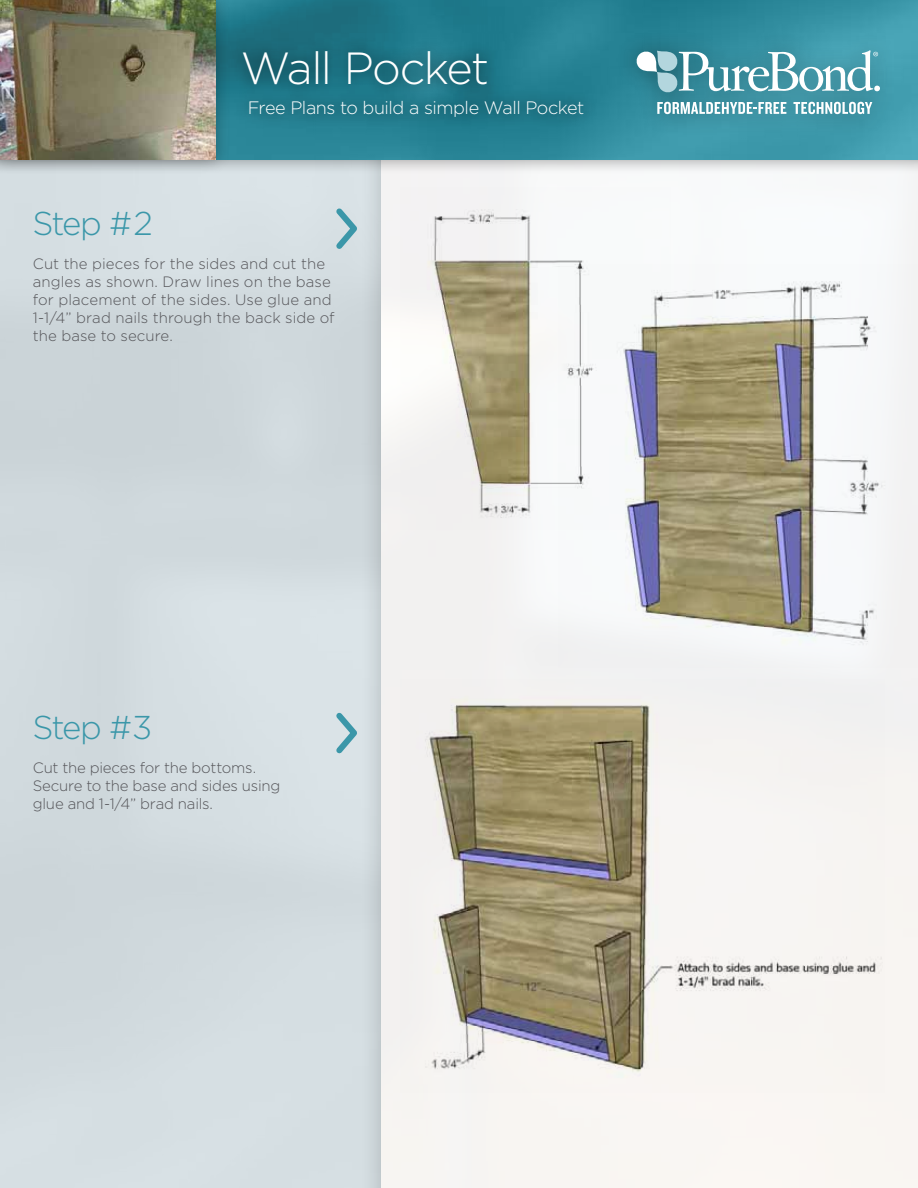
<style>
.page{position:relative;width:918px;height:1188px;background:#fff}
.page>*{position:absolute;margin:0;border:0;box-sizing:border-box;transform-origin:0 0}
.t1{font:300 45px "Gotham";letter-spacing:-.04em;color:#fff}
.t2{font:300 33px "Gotham";letter-spacing:-.065em;color:#3b97a9}
.t3{font:300 18px "Gotham";letter-spacing:-.03em;color:#fff}
.t4{font:300 15px/18px "Gotham";color:#555559}
</style>
<div class="page">
<div style="left:359px;top:44px;width:559px;height:1144px;background:#000;opacity:.2"></div>
<img style="left:382px;top:175px;width:536px;height:1013px">
<svg style="left:331px;top:203px;width:31px;height:51px"></svg>
<svg style="left:331px;top:707px;width:31px;height:52px"></svg>
<img style="left:558px;top:265px;width:360px;height:402px">
<img style="left:401px;top:680px;width:484px;height:412px">
<img style="left:401px;top:188px;width:270px;height:341px">
<div style="left:0;top:0;width:918px;height:175px;background:#000;opacity:.4"></div>
<img style="left:232px;top:0;width:686px;height:160px">
<div style="left:615px;top:29px;width:286px;height:107px;background:#000;opacity:.35"></div>
<svg style="left:636px;top:50px;width:244px;height:43px"></svg>
<svg style="left:657px;top:102px;width:129px;height:12px"></svg>
<svg style="left:793px;top:102px;width:79px;height:12px"></svg>
<div style="left:229px;top:36px;width:368px;height:93px;background:#000;opacity:.75"></div>
<div style="left:0;top:0;width:232px;height:175px;background:#000;opacity:.3"></div>
<img style="left:0;top:0;width:216px;height:160px">
<h2 class="t2" style="left:33px;top:202px;width:122px">Step #2</h2>
<h1 class="t1" style="left:241px;top:39px;width:250px">Wall Pocket</h1>
<p class="t3" style="left:248px;top:96px;width:338px">Free Plans to build a simple Wall Pocket</p>
<p class="t4" style="left:33px;top:254px;width:303px">Cut the pieces for the sides and cut the angles as shown. Draw lines on the base for placement of the sides. Use glue and 1-1/4” brad nails through the back side of the base to secure.</p>
<h2 class="t2" style="left:33px;top:707px;width:121px">Step #3</h2>
<p class="t4" style="left:33px;top:758px;width:249px">Cut the pieces for the bottoms.<br>Secure to the base and sides using glue and 1-1/4” brad nails.</p>
</div>
